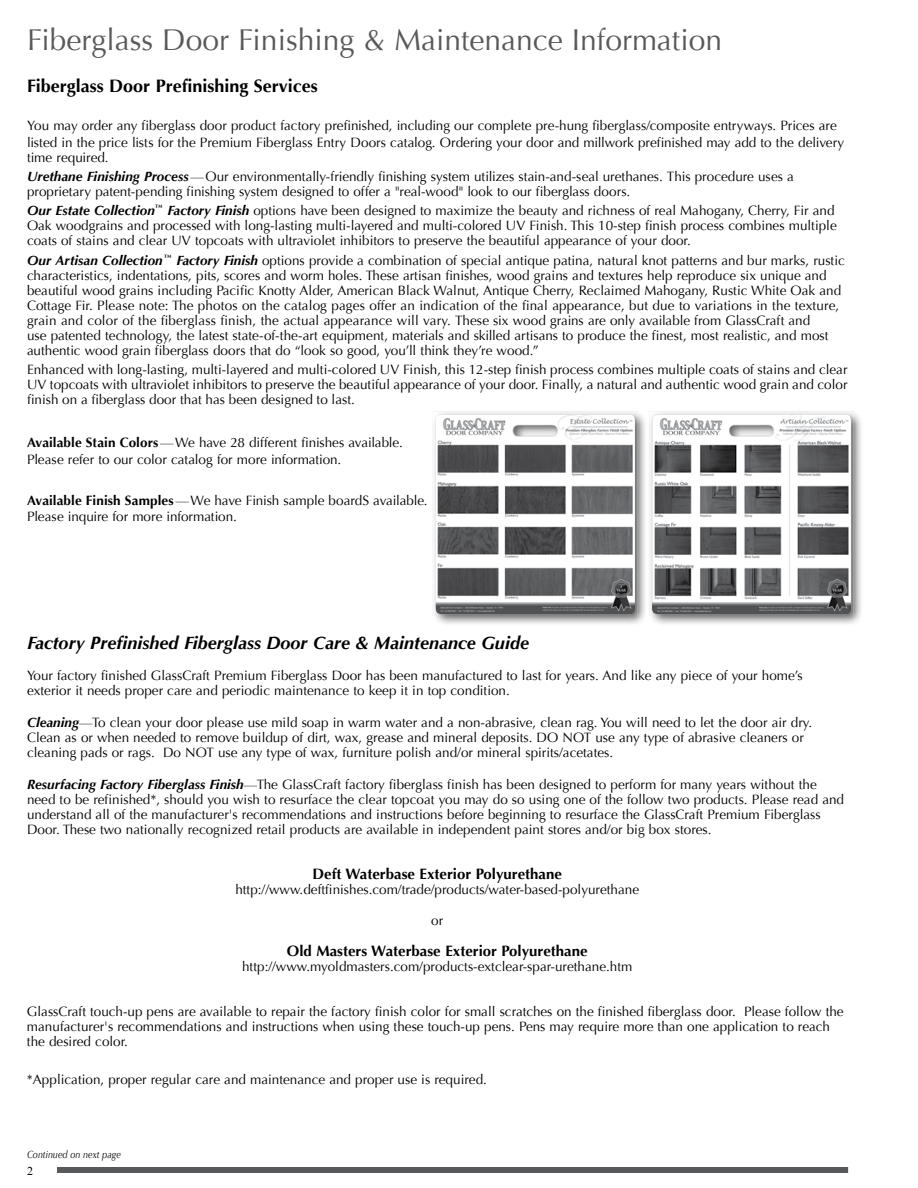
<style>
.page{position:relative;width:918px;height:1188px;background:#fff}
.page>*{position:absolute;margin:0;border:0;box-sizing:border-box;transform-origin:0 0}
.t1{font:30px "Optima";color:#58595b}
.t2{font:italic 700 18px "Optima";color:#000}
.t3{font:700 18px "Optima";color:#000}
.t4{font:700 15px "Optima";color:#000}
.t5{font:13.5px/15px "Optima";color:#000}
.t6{font:12px "Times New Roman";color:#000}
.t7{font:italic 10.5px "Optima";letter-spacing:.005em;color:#000;scale:.85 1}
.s1{font-weight:700;font-style:italic}
.s2{font-weight:700}
</style>
<div class="page">
<div style="left:57px;top:1167px;width:791px;height:6px;background:#58595b"></div>
<div style="left:429px;top:408px;width:220px;height:219px;background:#000;opacity:.6"></div>
<img style="left:433px;top:411px;width:205px;height:205px">
<div style="left:645px;top:408px;width:220px;height:219px;background:#000;opacity:.6"></div>
<img style="left:649px;top:411px;width:205px;height:205px">
<h1 class="t1" style="left:27px;top:22px;width:697px">Fiberglass Door Finishing &amp; Maintenance Information</h1>
<h2 class="t3" style="left:27px;top:75px;width:292px">Fiberglass Door Prefinishing Services</h2>
<p class="t5" style="left:27px;top:118px;width:819px;line-height:15.6px">You may order any fiberglass door product factory prefinished, including our complete pre-hung fiberglass/composite entryways. Prices are listed in the price lists for the Premium Fiberglass Entry Doors catalog. Ordering your door and millwork prefinished may add to the delivery time required.</p>
<p class="t5" style="left:27px;top:169px;width:769px"><span class="s1">Urethane Finishing Process</span> —Our environmentally-friendly finishing system utilizes stain-and-seal urethanes. This procedure uses a proprietary patent-pending finishing system designed to offer a "real-wood" look to our fiberglass doors.</p>
<p class="t5" style="left:27px;top:203px;width:811px"><span class="s1">Our Estate Collection</span><sup>™</sup> <span class="s1">Factory Finish</span> options have been designed to maximize the beauty and richness of real Mahogany, Cherry, Fir and<br>Oak woodgrains and processed with long-lasting multi-layered and multi-colored UV Finish. This 10-step finish process combines multiple coats of stains and clear UV topcoats with ultraviolet inhibitors to preserve the beautiful appearance of your door.</p>
<p class="t5" style="left:27px;top:253px;width:819px"><span class="s1">Our Artisan Collection</span><sup>™</sup> <span class="s1">Factory Finish</span> options provide a combination of special antique patina, natural knot patterns and bur marks, rustic characteristics, indentations, pits, scores and worm holes. These artisan finishes, wood grains and textures help reproduce six unique and beautiful wood grains including Pacific Knotty Alder, American Black Walnut, Antique Cherry, Reclaimed Mahogany, Rustic White Oak and Cottage Fir. Please note: The photos on the catalog pages offer an indication of the final appearance, but due to variations in the texture, grain and color of the fiberglass finish, the actual appearance will vary. These six wood grains are only available from GlassCraft and<br>use patented technology, the latest state-of-the-art equipment, materials and skilled artisans to produce the finest, most realistic, and most authentic wood grain fiberglass doors that do “look so good, you’ll think they’re wood.”</p>
<p class="t5" style="left:27px;top:362px;width:822px;text-align:justify">Enhanced with long-lasting, multi-layered and multi-colored UV Finish, this 12-step finish process combines multiple coats of stains and clear UV topcoats with ultraviolet inhibitors to preserve the beautiful appearance of your door. Finally, a natural and authentic wood grain and color finish on a fiberglass door that has been designed to last.</p>
<p class="t5" style="left:27px;top:435px;width:377px;line-height:16.2px"><span class="s2">Available Stain Colors</span> —We have 28 different finishes available.<br>Please refer to our color catalog for more information.</p>
<p class="t5" style="left:27px;top:492px;width:402px;line-height:16.2px"><span class="s2">Available Finish Samples</span> —We have Finish sample boardS available.<br>Please inquire for more information.</p>
<h2 class="t2" style="left:27px;top:633px;width:504px">Factory Prefinished Fiberglass Door Care &amp; Maintenance Guide</h2>
<p class="t5" style="left:27px;top:668px;width:777px">Your factory finished GlassCraft Premium Fiberglass Door has been manufactured to last for years. And like any piece of your home’s exterior it needs proper care and periodic maintenance to keep it in top condition.</p>
<p class="t5" style="left:27px;top:715px;width:787px"><span class="s1">Cleaning</span>—To clean your door please use mild soap in warm water and a non-abrasive, clean rag. You will need to let the door air dry.<br>Clean as or when needed to remove buildup of dirt, wax, grease and mineral deposits. DO NOT use any type of abrasive cleaners or cleaning pads or rags. Do NOT use any type of wax, furniture polish and/or mineral spirits/acetates.</p>
<p class="t5" style="left:27px;top:777px;width:819px"><span class="s1">Resurfacing Factory Fiberglass Finish</span>—The GlassCraft factory fiberglass finish has been designed to perform for many years without the need to be refinished*, should you wish to resurface the clear topcoat you may do so using one of the follow two products. Please read and understand all of the manufacturer's recommendations and instructions before beginning to resurface the GlassCraft Premium Fiberglass Door. These two nationally recognized retail products are available in independent paint stores and/or big box stores.</p>
<p class="t4" style="left:313px;top:866px;width:251px">Deft Waterbase Exterior Polyurethane</p>
<p class="t5" style="left:235px;top:883px;width:405px">http://www.deftfinishes.com/trade/products/water-based-polyurethane</p>
<p class="t5" style="left:431px;top:913px;width:14px">or</p>
<p class="t4" style="left:287px;top:942px;width:302px">Old Masters Waterbase Exterior Polyurethane</p>
<p class="t5" style="left:242px;top:959px;width:392px">http://www.myoldmasters.com/products-extclear-spar-urethane.htm</p>
<p class="t5" style="left:27px;top:1005px;width:818px">GlassCraft touch-up pens are available to repair the factory finish color for small scratches on the finished fiberglass door. Please follow the manufacturer's recommendations and instructions when using these touch-up pens. Pens may require more than one application to reach the desired color.</p>
<p class="t5" style="left:27px;top:1072px;width:461px">*Application, proper regular care and maintenance and proper use is required.</p>
<p class="t7" style="left:27px;top:1148px;width:112px">Continued on next page</p>
<p class="t6" style="left:27px;top:1163px;width:7px">2</p>
</div>
